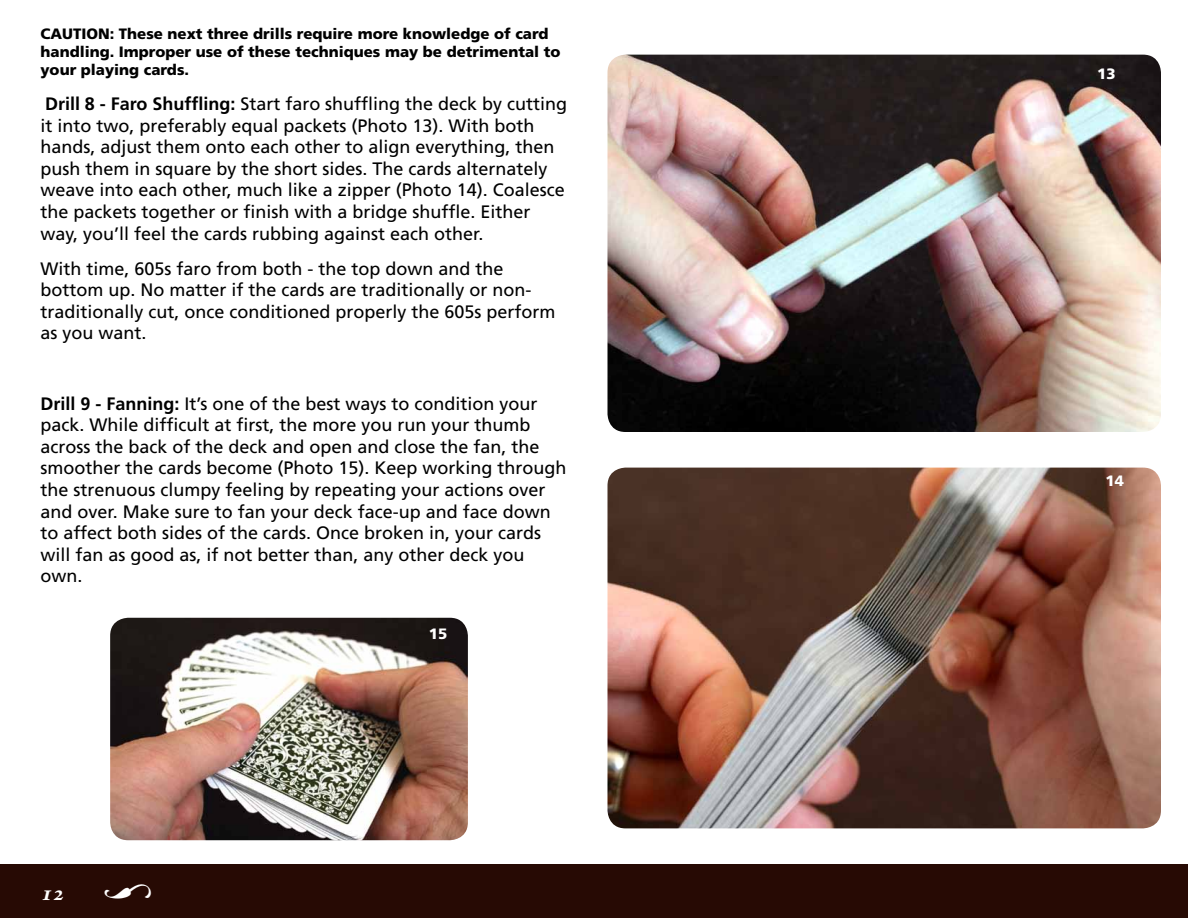
<style>
.page{position:relative;width:1188px;height:918px;background:#fff}
.page>*{position:absolute;margin:0;border:0;box-sizing:border-box;transform-origin:0 0}
.t1{font:21px "Janson Text Bold Italic Os F";color:#fff}
.t2{font:18px/21.6px "Frutiger";color:#000}
.t3{font:900 15px/18px "Frutiger";color:#000}
.t4{font:900 15px "Frutiger";color:#fff}
.s1{font-weight:700}
</style>
<div class="page">
<div style="left:0;top:864px;width:1188px;height:54px;background:#270a04"></div>
<img style="left:608px;top:468px;width:553px;height:360px">
<img style="left:608px;top:55px;width:553px;height:377px">
<img style="left:110px;top:618px;width:358px;height:222px">
<p class="t3" style="left:40px;top:25px;width:522px">CAUTION: These next three drills require more knowledge of card handling. Improper use of these techniques may be detrimental to your playing cards.</p>
<p class="t2" style="left:41px;top:93px;width:528px"><span class="s1">Drill 8 - Faro Shuffling:</span> Start faro shuffling the deck by cutting it into two, preferably equal packets (Photo 13). With both hands, adjust them onto each other to align everything, then push them in square by the short sides. The cards alternately weave into each other, much like a zipper (Photo 14). Coalesce the packets together or finish with a bridge shuffle. Either way, you’ll feel the cards rubbing against each other.</p>
<p class="t2" style="left:41px;top:258px;width:517px">With time, 605s faro from both - the top down and the bottom up. No matter if the cards are traditionally or non&shy;traditionally cut, once conditioned properly the 605s perform as you want.</p>
<p class="t2" style="left:41px;top:393px;width:528px"><span class="s1">Drill 9 - Fanning:</span> It’s one of the best ways to condition your pack. While difficult at first, the more you run your thumb across the back of the deck and open and close the fan, the smoother the cards become (Photo 15). Keep working through the strenuous clumpy feeling by repeating your actions over and over. Make sure to fan your deck face-up and face down to affect both sides of the cards. Once broken in, your cards will fan as good as, if not better than, any other deck you own.</p>
<p class="t1" style="left:41px;top:879px;width:25px">12</p>
<p class="t4" style="left:429px;top:625px;width:20px">15</p>
<p class="t4" style="left:1097px;top:65px;width:20px">13</p>
<p class="t4" style="left:1106px;top:472px;width:20px">14</p>
</div>
